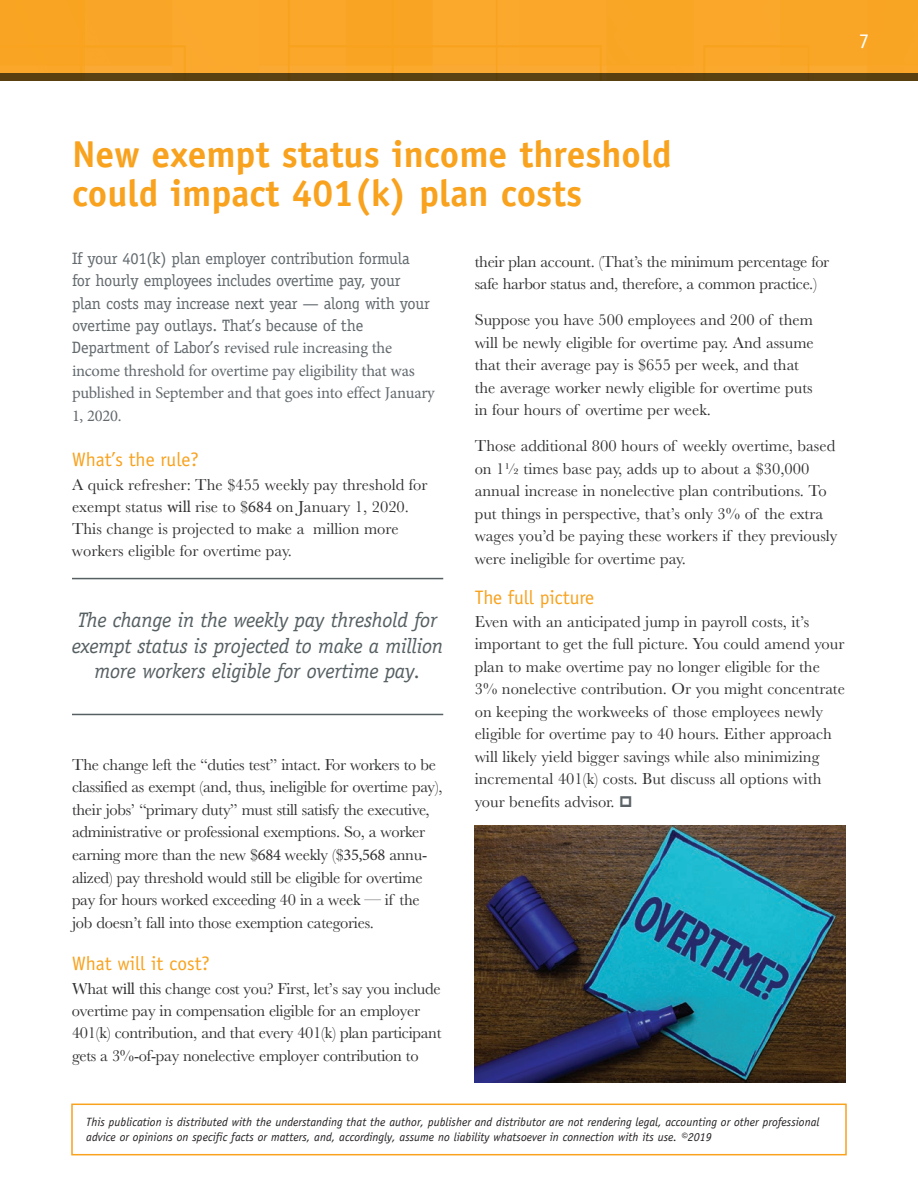
<style>
.page{position:relative;width:918px;height:1188px;background:#fff}
.page>*{position:absolute;margin:0;border:0;box-sizing:border-box;transform-origin:0 0}
.t1{font:700 37.5px/39px "Officina Sans Std";color:#f8a21e}
.t2{font:italic 21px/25.2px "Officina Serif Std";letter-spacing:-.015em;color:#565f62;text-align:center}
.t3{font:21px "Officina Sans Std";color:#fff}
.t4{font:19.5px "Officina Sans Std";color:#f8a21e}
.t5{font:16.5px/22.5px "Baskerville";color:#312f30}
.t6{font:16.5px/22.5px "Baskerville";letter-spacing:-.02em;color:#312f30}
.t7{font:16.5px/22.5px "Officina Serif Std";letter-spacing:-.015em;color:#636a6e}
.t8{font:16.5px/22.5px "Minion Pro";letter-spacing:-.015em;color:#636a6e}
.t9{font:italic 12px/15px "Officina Sans Std";color:#231f20}
.s1{font-family:"Officina Serif Std"}
.s2{font-family:"Minion Pro"}
</style>
<div class="page">
<div style="left:71px;top:1104px;width:776px;height:51px;border:2px solid #f8a21e"></div>
<img style="left:0;top:0;width:918px;height:74px">
<div style="left:0;top:74px;width:918px;height:7px;background:#5a4112"></div>
<img style="left:475px;top:825px;width:371px;height:258px">
<hr style="left:72px;top:578px;width:371px;height:1px;background:#565f62">
<hr style="left:72px;top:714px;width:371px;height:1px;background:#565f62">
<p class="t3" style="left:859px;top:29px;width:12px">7</p>
<h1 class="t1" style="left:72px;top:134px;width:601px">New exempt status income threshold could impact 401(k) plan costs</h1>
<p class="t7" style="left:72px;top:247px;width:360px">If your 401(k) plan employer contribution formula for hourly employees includes overtime pay, your plan costs may increase next year — along with your overtime pay outlays. That’s because of the</p>
<p class="t8" style="left:72px;top:337px;width:364px"><span class="s1">Department of Labor’s</span> revised rule increasing the income threshold for overtime pay eligibility that was published in September and that goes into effect January 1, 2020.</p>
<p class="t4" style="left:72px;top:448px;width:128px">What’s the rule?</p>
<p class="t5" style="left:72px;top:474px;width:357px">A quick refresher: The $455 weekly pay threshold for exempt status <span class="s2">will</span> rise to $<span class="s2">684</span> on January 1, 2020.<br>This change is projected to make a million more workers eligible for overtime pay.</p>
<p class="t2" style="left:72px;top:608px;width:373px">The change in the weekly pay threshold for exempt status is projected to make a million more workers eligible for overtime pay.</p>
<p class="t6" style="left:72px;top:754px;width:372px">The change left the “duties test” intact. For workers to be classified as exempt (and, thus, ineligible for overtime pay), their jobs’ “primary duty” must still satisfy the executive, administrative or professional exemptions. So, a worker earning more than the new $<span class="s2">684</span> weekly ($<span class="s2">35,568</span> annu&shy;alized) pay threshold would still be eligible for overtime pay for hours worked exceeding 40 in a week — if the job doesn’t fall into those exemption categories.</p>
<p class="t4" style="left:72px;top:952px;width:139px">What will it cost?</p>
<p class="t6" style="left:72px;top:978px;width:371px">What <span class="s2">will</span> this change cost you? First, let’s say you include overtime pay in compensation eligible for an employer 401(k) contribution, and that every 401(k) plan participant gets a 3%-of-pay nonelective employer contribution to</p>
<p class="t6" style="left:475px;top:251px;width:356px">their plan account. (That’s the minimum percentage for safe harbor status and, therefore, a common practice.)</p>
<p class="t5" style="left:475px;top:309px;width:341px">Suppose you have 500 employees and 200 of them will be newly eligible for overtime pay. And assume that their average pay is $655 per week, and that the average worker newly eligible for overtime puts in four hours of overtime per week.</p>
<p class="t5" style="left:475px;top:435px;width:364px">Those additional 800 hours of weekly overtime, based on 1½ times base pay, adds up to about a $30,000 annual increase in nonelective plan contributions. To put things in perspective, that’s only 3% of the extra wages you’d be paying these workers if they previously were ineligible for overtime pay.</p>
<p class="t4" style="left:475px;top:586px;width:121px">The full picture</p>
<p class="t5" style="left:475px;top:610px;width:372px">Even with an anticipated jump in payroll costs, it’s important to get the full picture. You could amend your plan to make overtime pay no longer eligible for the 3% nonelective contribution. Or you might concentrate on keeping the workweeks of those employees newly eligible for overtime pay to 40 hours. Either approach will likely yield bigger savings while also minimizing incremental 401(k) costs. But discuss all options with your benefits advisor.</p>
<p class="t9" style="left:86px;top:1115px;width:735px">This publication is distributed with the understanding that the author, publisher and distributor are not rendering legal, accounting or other professional advice or opinions on specific facts or matters, and, accordingly, assume no liability whatsoever in connection with its use. ©2019</p>
</div>
